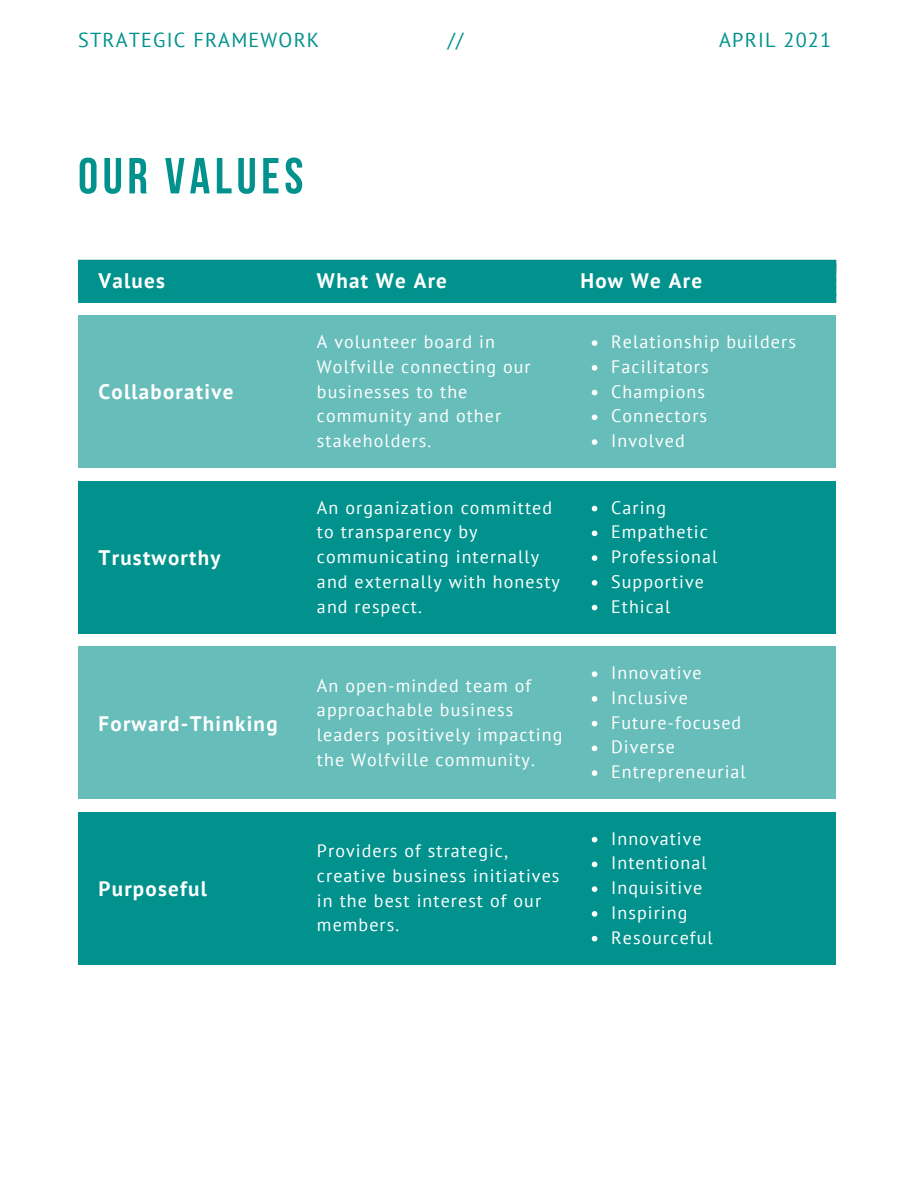
<style>
.page{position:relative;width:918px;height:1188px;background:#fff}
.page>*{position:absolute;margin:0;border:0;box-sizing:border-box;transform-origin:0 0}
.t1{font:700 50.7px "Bebas Neue";letter-spacing:.09em;color:#01928d}
.t2{font:700 21px "PT Sans";letter-spacing:.06em;color:#fff}
.t3{font:20.25px "PT Sans";letter-spacing:.06em;color:#01928d}
.t4{font:18px/24.8px "PT Sans";letter-spacing:.06em;color:#fff}
</style>
<div class="page">
<div style="left:78px;top:315px;width:758px;height:153px;background:#66bdba"></div>
<div style="left:78px;top:481px;width:758px;height:152px;background:#01928d"></div>
<div style="left:78px;top:647px;width:758px;height:152px;background:#66bdba"></div>
<div style="left:78px;top:812px;width:758px;height:152px;background:#01928d"></div>
<div style="left:78px;top:260px;width:758px;height:43px;background:#01928d"></div>
<svg style="left:592px;top:340px;width:5px;height:6px"></svg>
<svg style="left:592px;top:365px;width:5px;height:6px"></svg>
<svg style="left:592px;top:390px;width:5px;height:5px"></svg>
<svg style="left:592px;top:414px;width:5px;height:6px"></svg>
<svg style="left:592px;top:439px;width:5px;height:6px"></svg>
<svg style="left:592px;top:506px;width:5px;height:5px"></svg>
<svg style="left:592px;top:531px;width:5px;height:5px"></svg>
<svg style="left:592px;top:555px;width:5px;height:6px"></svg>
<svg style="left:592px;top:580px;width:5px;height:6px"></svg>
<svg style="left:592px;top:605px;width:5px;height:5px"></svg>
<svg style="left:592px;top:671px;width:5px;height:6px"></svg>
<svg style="left:592px;top:696px;width:5px;height:6px"></svg>
<svg style="left:592px;top:721px;width:5px;height:5px"></svg>
<svg style="left:592px;top:746px;width:5px;height:5px"></svg>
<svg style="left:592px;top:770px;width:5px;height:6px"></svg>
<svg style="left:592px;top:837px;width:5px;height:5px"></svg>
<svg style="left:592px;top:862px;width:5px;height:5px"></svg>
<svg style="left:592px;top:886px;width:5px;height:6px"></svg>
<svg style="left:592px;top:911px;width:5px;height:6px"></svg>
<svg style="left:592px;top:936px;width:5px;height:5px"></svg>
<p class="t3" style="left:78px;top:27px;width:243px">STRATEGIC FRAMEWORK</p>
<p class="t3" style="left:448px;top:27px;width:17px">//</p>
<p class="t3" style="left:719px;top:27px;width:114px">APRIL 2021</p>
<p class="t1" style="left:78px;top:155px;width:227px">OUR VALUES</p>
<p class="t2" style="left:99px;top:266px;width:68px">Values</p>
<p class="t2" style="left:317px;top:266px;width:131px">What We Are</p>
<p class="t2" style="left:581px;top:266px;width:123px">How We Are</p>
<p class="t2" style="left:99px;top:378px;width:136px">Collaborative</p>
<p class="t2" style="left:99px;top:544px;width:123px">Trustworthy</p>
<p class="t2" style="left:99px;top:709px;width:181px">Forward-Thinking</p>
<p class="t2" style="left:99px;top:875px;width:110px">Purposeful</p>
<p class="t4" style="left:317px;top:329px;width:215px">A volunteer board in<br>Wolfville connecting our businesses to the community and other stakeholders.</p>
<p class="t4" style="left:317px;top:495px;width:244px">An organization committed to transparency by communicating internally and externally with honesty and respect.</p>
<p class="t4" style="left:317px;top:673px;width:247px">An open-minded team of approachable business leaders positively impacting the Wolfville community.</p>
<p class="t4" style="left:317px;top:838px;width:244px">Providers of strategic, creative business initiatives in the best interest of our members.</p>
<p class="t4" style="left:611px;top:329px;width:186px">Relationship builders</p>
<p class="t4" style="left:611px;top:354px;width:99px">Facilitators</p>
<p class="t4" style="left:611px;top:379px;width:95px">Champions</p>
<p class="t4" style="left:611px;top:403px;width:98px">Connectors</p>
<p class="t4" style="left:611px;top:428px;width:75px">Involved</p>
<p class="t4" style="left:611px;top:495px;width:57px">Caring</p>
<p class="t4" style="left:611px;top:519px;width:98px">Empathetic</p>
<p class="t4" style="left:611px;top:544px;width:108px">Professional</p>
<p class="t4" style="left:611px;top:569px;width:94px">Supportive</p>
<p class="t4" style="left:611px;top:594px;width:61px">Ethical</p>
<p class="t4" style="left:611px;top:660px;width:92px">Innovative</p>
<p class="t4" style="left:611px;top:685px;width:79px">Inclusive</p>
<p class="t4" style="left:611px;top:710px;width:132px">Future-focused</p>
<p class="t4" style="left:611px;top:734px;width:65px">Diverse</p>
<p class="t4" style="left:611px;top:759px;width:136px">Entrepreneurial</p>
<p class="t4" style="left:611px;top:826px;width:92px">Innovative</p>
<p class="t4" style="left:611px;top:850px;width:97px">Intentional</p>
<p class="t4" style="left:611px;top:875px;width:93px">Inquisitive</p>
<p class="t4" style="left:611px;top:900px;width:78px">Inspiring</p>
<p class="t4" style="left:611px;top:925px;width:103px">Resourceful</p>
</div>
